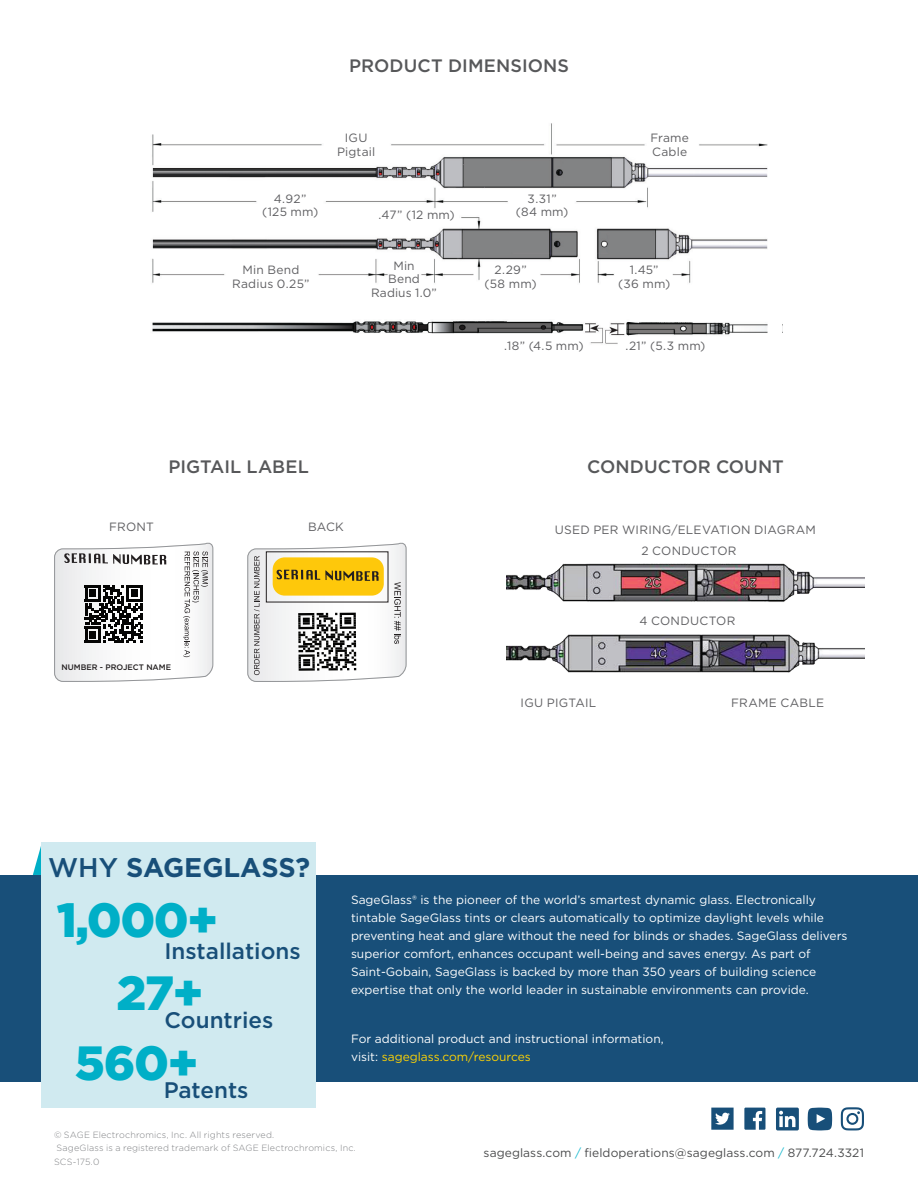
<style>
.page{position:relative;width:918px;height:1188px;background:#fff}
.page>*{position:absolute;margin:0;border:0;box-sizing:border-box;transform-origin:0 0}
.t1{font:900 48px/69.8px "Gotham";letter-spacing:-.03em;color:#00afc7;text-align:right}
.t2{font:700 27px "Gotham";letter-spacing:-.005em;color:#184f79}
.t3{font:500 22.5px "Gotham";color:#184f79}
.t4{font:500 18px "Gotham";letter-spacing:.005em;color:#57585a}
.t5{font:12px/18px "Gotham";color:#fff}
.t6{font:12px/13.5px "Gotham";letter-spacing:.02em;color:#5f5f62;text-align:center}
.t7{font:12px "Gotham";letter-spacing:.005em;color:#4b4c4d}
.t8{font:11.1px "Gotham";color:#231f20}
.t9{font:300 9px/13.5px "Gotham";letter-spacing:.015em;color:#808285}
.t10{font:500 7.95px "Gotham";color:#231f20}
.s1{font-weight:500}
.s2{color:#fed304}
.s3{color:#1ab9ce}
</style>
<div class="page">
<div style="left:0;top:875px;width:918px;height:207px;background:#184f79"></div>
<svg style="left:32px;top:843px;width:10px;height:32px"></svg>
<div style="left:42px;top:843px;width:274px;height:265px;background:#d0eaf0"></div>
<svg style="left:776px;top:1108px;width:23px;height:22px"></svg>
<svg style="left:744px;top:1108px;width:21px;height:22px"></svg>
<svg style="left:808px;top:1108px;width:24px;height:22px"></svg>
<svg style="left:841px;top:1107px;width:23px;height:23px"></svg>
<svg style="left:711px;top:1108px;width:23px;height:22px"></svg>
<img style="left:152px;top:123px;width:616px;height:221px">
<img style="left:507px;top:563px;width:357px;height:110px">
<svg style="left:54px;top:542px;width:159px;height:140px"></svg>
<svg style="left:248px;top:542px;width:158px;height:140px"></svg>
<h3 class="t4" style="left:349px;top:54px;width:221px">PRODUCT DIMENSIONS</h3>
<p class="t6" style="left:262px;top:191px;width:58px">4.92” (125 mm)</p>
<p class="t6" style="left:337px;top:131px;width:40px">IGU<br>Pigtail</p>
<p class="t6" style="left:650px;top:131px;width:40px;text-align:left">Frame<br>Cable</p>
<p class="t6" style="left:378px;top:208px;width:78px">.47” (12 mm)</p>
<p class="t6" style="left:516px;top:191px;width:54px">3.31” (84 mm)</p>
<p class="t6" style="left:232px;top:263px;width:79px">Min Bend<br>Radius 0.25”</p>
<p class="t6" style="left:371px;top:259px;width:67px">Min<br>Bend<br>Radius 1.0”</p>
<p class="t6" style="left:485px;top:263px;width:53px">2.29” (58 mm)</p>
<p class="t6" style="left:618px;top:263px;width:54px">1.45” (36 mm)</p>
<p class="t6" style="left:504px;top:338px;width:81px">.18” (4.5 mm)</p>
<p class="t6" style="left:625px;top:338px;width:82px">.21” (5.3 mm)</p>
<h3 class="t4" style="left:168px;top:455px;width:142px">PIGTAIL LABEL</h3>
<h3 class="t4" style="left:587px;top:455px;width:198px">CONDUCTOR COUNT</h3>
<p class="t6" style="left:109px;top:519px;width:46px">FRONT</p>
<p class="t6" style="left:308px;top:519px;width:37px">BACK</p>
<p class="t8" style="left:111px;top:522px;width:42px">FRONT</p>
<p class="t8" style="left:311px;top:521px;width:34px">BACK</p>
<p class="t10" style="left:61px;top:662px;width:111px">NUMBER - PROJECT NAME</p>
<p class="t6" style="left:555px;top:518px;width:263px;line-height:21.5px">USED PER WIRING/ELEVATION DIAGRAM<br>2 CONDUCTOR</p>
<p class="t6" style="left:640px;top:613px;width:97px">4 CONDUCTOR</p>
<p class="t6" style="left:521px;top:696px;width:77px">IGU PIGTAIL</p>
<p class="t6" style="left:731px;top:696px;width:94px">FRAME CABLE</p>
<h2 class="t2" style="left:48px;top:850px;width:263px"><span class="s1">WHY</span> SAGEGLASS?</h2>
<h1 class="t1" style="left:57px;top:884px;width:163px">1,000+</h1>
<h3 class="t3" style="left:165px;top:936px;width:138px">Installations</h3>
<h1 class="t1" style="left:75px;top:958px;width:130px">27+<br>560+</h1>
<h3 class="t3" style="left:165px;top:1005px;width:110px">Countries</h3>
<h3 class="t3" style="left:164px;top:1075px;width:86px">Patents</h3>
<p class="t5" style="left:351px;top:890px;width:498px">SageGlass® is the pioneer of the world’s smartest dynamic glass. Electronically tintable SageGlass tints or clears automatically to optimize daylight levels while preventing heat and glare without the need for blinds or shades. SageGlass delivers superior comfort, enhances occupant well-being and saves energy. As part of Saint-Gobain, SageGlass is backed by more than 350 years of building science expertise that only the world leader in sustainable environments can provide.</p>
<p class="t5" style="left:351px;top:1030px;width:314px">For additional product and instructional information, visit: <span class="s2">sageglass.com/resources</span></p>
<p class="t9" style="left:54px;top:1127px;width:303px">© SAGE Electrochromics, Inc. All rights reserved.<br>SageGlass is a registered trademark of SAGE Electrochromics, Inc.<br>SCS-175.0</p>
<p class="t7" style="left:484px;top:1145px;width:382px">sageglass.com <span class="s3">/</span> fieldoperations@sageglass.com <span class="s3">/</span> 877.724.3321</p>
</div>
